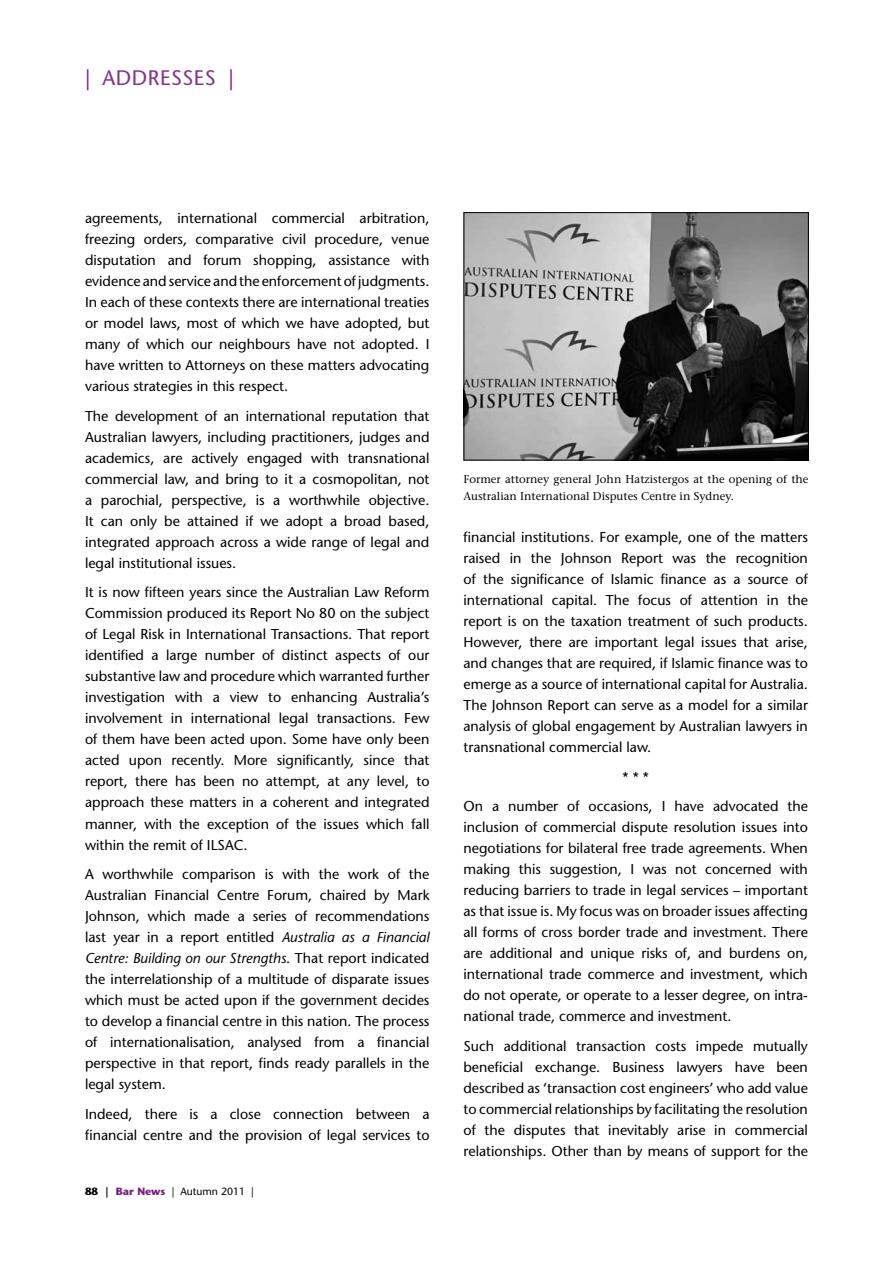
<style>
.page{position:relative;width:893px;height:1263px;background:#fff}
.page>*{position:absolute;margin:0;border:0;box-sizing:border-box;transform-origin:0 0}
.t1{font:21px "Stone Sans";color:#86348a}
.t2{font:14.25px/21px "Stone Sans";color:#000;text-align:justify}
.t3{font:11.25px/16.5px "Stone Serif";color:#000}
.t4{font:10.5px "Stone Sans";color:#000}
.s1{color:#781d7e}
.s2{font-style:italic}
.s3{font-weight:700}
.s4{font-weight:700;color:#781d7e}
</style>
<div class="page">
<img style="left:466px;top:214px;width:340px;height:244px">
<div style="left:464px;top:212px;width:344px;height:248px;border:1px solid #000"></div>
<h1 class="t1" style="left:85px;top:65px;width:33px"><span class="s1">|</span> addr</h1>
<h1 class="t1" style="left:160px;top:65px;width:75px">ess es <span class="s1">|</span></h1>
<p class="t2" style="left:85px;top:208px;width:346px">agreements, international commercial arbitration, freezing orders, comparative civil procedure, venue disputation and forum shopping, assistance with evidence and service and the enforcement of judgments.<br>In each of these contexts there are international treaties or model laws, most of which we have adopted, but many of which our neighbours have not adopted. I have written to Attorneys on these matters advocating various strategies in this respect.</p>
<p class="t2" style="left:85px;top:405px;width:346px">The development of an international reputation that Australian lawyers, including practitioners, judges and academics, are actively engaged with transnational commercial law, and bring to it a cosmopolitan, not a parochial, perspective, is a worthwhile objective.<br>It can only be attained if we adopt a broad based, integrated approach across a wide range of legal and legal institutional issues.</p>
<p class="t2" style="left:85px;top:582px;width:346px">It is now fifteen years since the Australian Law Reform Commission produced its Report No 80 on the subject of Legal Risk in International Transactions. That report identified a large number of distinct aspects of our substantive law and procedure which warranted further investigation with a view to enhancing Australia’s involvement in international legal transactions. Few of them have been acted upon. Some have only been acted upon recently. More significantly, since that report, there has been no attempt, at any level, to approach these matters in a coherent and integrated manner, with the exception of the issues which fall within the remit of ILSAC.</p>
<p class="t2" style="left:85px;top:863px;width:346px">A worthwhile comparison is with the work of the Australian Financial Centre Forum, chaired by Mark Johnson, which made a series of recommendations last year in a report entitled <span class="s2">Australia as a Financial Centre: Building on our Strengths</span>. That report indicated the interrelationship of a multitude of disparate issues which must be acted upon if the government decides to develop a financial centre in this nation. The process of internationalisation, analysed from a financial perspective in that report, finds ready parallels in the legal system.</p>
<p class="t2" style="left:85px;top:1103px;width:346px">Indeed, there is a close connection between a financial centre and the provision of legal services to</p>
<p class="t4" style="left:85px;top:1185px;width:170px"><span class="s3">88 |</span> <span class="s4">Bar News</span> | Autumn 2011 |</p>
<p class="t3" style="left:463px;top:471px;width:347px">Former attorney general John Hatzistergos at the opening of the<br>Australian International Disputes Centre in Sydney.</p>
<p class="t2" style="left:463px;top:526px;width:346px">financial institutions. For example, one of the matters raised in the Johnson Report was the recognition of the significance of Islamic finance as a source of international capital. The focus of attention in the report is on the taxation treatment of such products.<br>However, there are important legal issues that arise, and changes that are required, if Islamic finance was to emerge as a source of international capital for Australia.<br>The Johnson Report can serve as a model for a similar analysis of global engagement by Australian lawyers in transnational commercial law.</p>
<p class="t2" style="left:463px;top:762px;width:346px;line-height:29.5px;text-align:center">* * *<br>On a number of occasions, I have advocated the</p>
<p class="t2" style="left:463px;top:816px;width:346px">inclusion of commercial dispute resolution issues into negotiations for bilateral free trade agreements. When making this suggestion, I was not concerned with reducing barriers to trade in legal services – important as that issue is. My focus was on broader issues affecting all forms of cross border trade and investment. There are additional and unique risks of, and burdens on, international trade commerce and investment, which do not operate, or operate to a lesser degree, on intra&shy;national trade, commerce and investment.</p>
<p class="t2" style="left:463px;top:1035px;width:346px">Such additional transaction costs impede mutually beneficial exchange. Business lawyers have been described as ‘transaction cost engineers’ who add value to commercial relationships by facilitating the resolution of the disputes that inevitably arise in commercial relationships. Other than by means of support for the</p>
</div>
